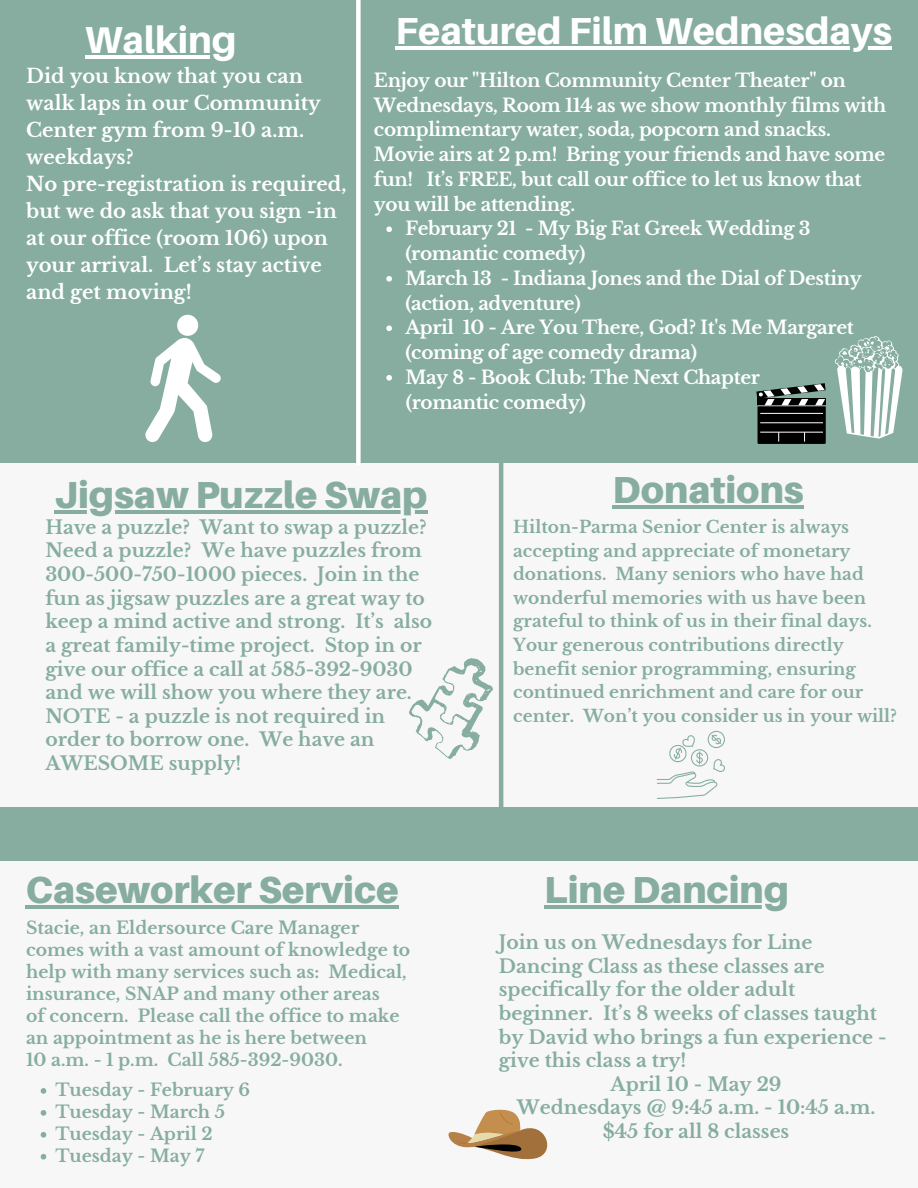
<style>
.page{position:relative;width:918px;height:1188px;background:#f7f7f7}
.page>*{position:absolute;margin:0;border:0;box-sizing:border-box;transform-origin:0 0}
.t1{font:900 37.65px "Aileron";color:#86ada0}
.t2{font:800 37.65px "Aileron";color:#fff}
.t3{font:700 19.5px/27px "Libre Baskerville";color:#fff}
.t4{font:700 18.75px/23.7px "Libre Baskerville";color:#86ada0}
.t5{font:700 18.45px/24.8px "Libre Baskerville";letter-spacing:-.02em;color:#fff}
.t6{font:700 17.25px/21.9px "Libre Baskerville";color:#86ada0}
.t7{font:700 16.95px/23.7px "Libre Baskerville";color:#86ada0}
</style>
<div class="page">
<div style="left:0;top:807px;width:918px;height:53px;background:#86ada0"></div>
<svg style="left:448px;top:1109px;width:99px;height:50px"></svg>
<svg style="left:657px;top:731px;width:68px;height:68px"></svg>
<div style="left:0;top:0;width:918px;height:462px;background:#86ada0"></div>
<div style="left:356px;top:0;width:5px;height:465px;background:#fff"></div>
<svg style="left:145px;top:314px;width:76px;height:128px"></svg>
<svg style="left:756px;top:383px;width:70px;height:61px;background:#353b39"></svg>
<hr style="left:760px;top:423px;width:63px;height:1px;background:#fff">
<hr style="left:760px;top:413px;width:63px;height:1px;background:#fff">
<svg style="left:835px;top:336px;width:67px;height:102px"></svg>
<svg style="left:409px;top:658px;width:84px;height:101px"></svg>
<hr style="left:396px;top:46px;width:496px;height:3px;background:#fff">
<svg style="left:386px;top:226px;width:6px;height:6px"></svg>
<svg style="left:386px;top:276px;width:6px;height:6px"></svg>
<svg style="left:386px;top:325px;width:6px;height:6px"></svg>
<svg style="left:386px;top:375px;width:6px;height:6px"></svg>
<hr style="left:54px;top:510px;width:374px;height:4px;background:#86ada0">
<hr style="left:544px;top:905px;width:245px;height:4px;background:#86ada0">
<hr style="left:25px;top:905px;width:374px;height:4px;background:#86ada0">
<svg style="left:41px;top:1088px;width:5px;height:6px"></svg>
<svg style="left:41px;top:1110px;width:5px;height:6px"></svg>
<svg style="left:41px;top:1132px;width:5px;height:6px"></svg>
<svg style="left:41px;top:1154px;width:5px;height:6px"></svg>
<hr style="left:613px;top:505px;width:191px;height:4px;background:#86ada0">
<hr style="left:85px;top:55px;width:152px;height:3px;background:#fff">
<hr style="left:499px;top:414px;width:4px;height:395px;background:#86ada0">
<p class="t2" style="left:85px;top:16px;width:153px">Walking</p>
<p class="t3" style="left:26px;top:63px;width:322px">Did you know that you can walk laps in our Community<br>Center gym from 9-10 a.m. weekdays?<br>No pre-registration is required, but we do ask that you sign -in at our office (room 106) upon your arrival. Let’s stay active and get moving!</p>
<h1 class="t2" style="left:396px;top:7px;width:498px">Featured Film Wednesdays</h1>
<h2 class="t5" style="left:374px;top:68px;width:514px">Enjoy our "Hilton Community Center Theater" on Wednesdays, Room 114 as we show monthly films with complimentary water, soda, popcorn and snacks.<br>Movie airs at 2 p.m! Bring your friends and have some fun! It’s FREE, but call our office to let us know that you will be attending.</h2>
<p class="t5" style="left:405px;top:217px;width:407px">February 21 - My Big Fat Greek Wedding 3 (romantic comedy)</p>
<h1 class="t5" style="left:405px;top:266px;width:458px">March 13 - Indiana Jones and the Dial of Destiny (action, adventure)</h1>
<h2 class="t5" style="left:405px;top:316px;width:450px">April 10 - Are You There, God? It's Me Margaret (coming of age comedy drama)</h2>
<p class="t5" style="left:405px;top:365px;width:356px">May 8 - Book Club: The Next Chapter</p>
<p class="t5" style="left:406px;top:390px;width:182px">(romantic comedy)</p>
<p class="t1" style="left:54px;top:472px;width:375px">Jigsaw Puzzle Swap</p>
<h2 class="t4" style="left:45px;top:515px;width:388px">Have a puzzle? Want to swap a puzzle?<br>Need a puzzle? We have puzzles from 300-500-750-1000 pieces. Join in the fun as jigsaw puzzles are a great way to keep a mind active and strong. It’s also a great family-time project. Stop in or give our office a call at 585-392-9030 and we will show you where they are.<br>NOTE - a puzzle is not required in order to borrow one. We have an AWESOME supply!</h2>
<h1 class="t1" style="left:25px;top:867px;width:375px">Caseworker Service</h1>
<h1 class="t6" style="left:26px;top:917px;width:386px">Stacie, an Eldersource Care Manager comes with a vast amount of knowledge to help with many services such as: Medical, insurance, SNAP and many other areas<br>of concern. Please call the office to make an appointment as he is here between<br>10 a.m. - 1 p.m.</h1>
<h2 class="t6" style="left:55px;top:1044px;width:289px;line-height:30.5px;text-indent:112px">Call 585-392-9030.<br>Tuesday - February 6</h2>
<h2 class="t6" style="left:55px;top:1101px;width:171px">Tuesday - March 5<br>Tuesday - April 2<br>Tuesday - May 7</h2>
<p class="t1" style="left:613px;top:466px;width:193px">Donations</p>
<h4 class="t7" style="left:513px;top:515px;width:385px">Hilton-Parma Senior Center is always accepting and appreciate of monetary donations. Many seniors who have had wonderful memories with us have been grateful to think of us in their final days.<br>Your generous contributions directly benefit senior programming, ensuring continued enrichment and care for our center. Won’t you consider us in your will?</h4>
<p class="t1" style="left:544px;top:867px;width:246px">Line Dancing</p>
<p class="t4" style="left:499px;top:931px;width:315px">Join us on Wednesdays for Line</p>
<p class="t4" style="left:499px;top:954px;width:328px">Dancing Class as these classes are</p>
<p class="t4" style="left:499px;top:978px;width:298px">specifically for the older adult</p>
<p class="t4" style="left:499px;top:1002px;width:380px">beginner. It’s 8 weeks of classes taught</p>
<p class="t4" style="left:499px;top:1025px;width:389px">by David who brings a fun experience -</p>
<p class="t4" style="left:499px;top:1049px;width:189px">give this class a try!</p>
<p class="t4" style="left:611px;top:1072px;width:172px">April 10 - May 29</p>
<p class="t4" style="left:517px;top:1096px;width:360px">Wednesdays @ 9:45 a.m. - 10:45 a.m.</p>
<p class="t4" style="left:603px;top:1120px;width:188px">$45 for all 8 classes</p>
</div>
